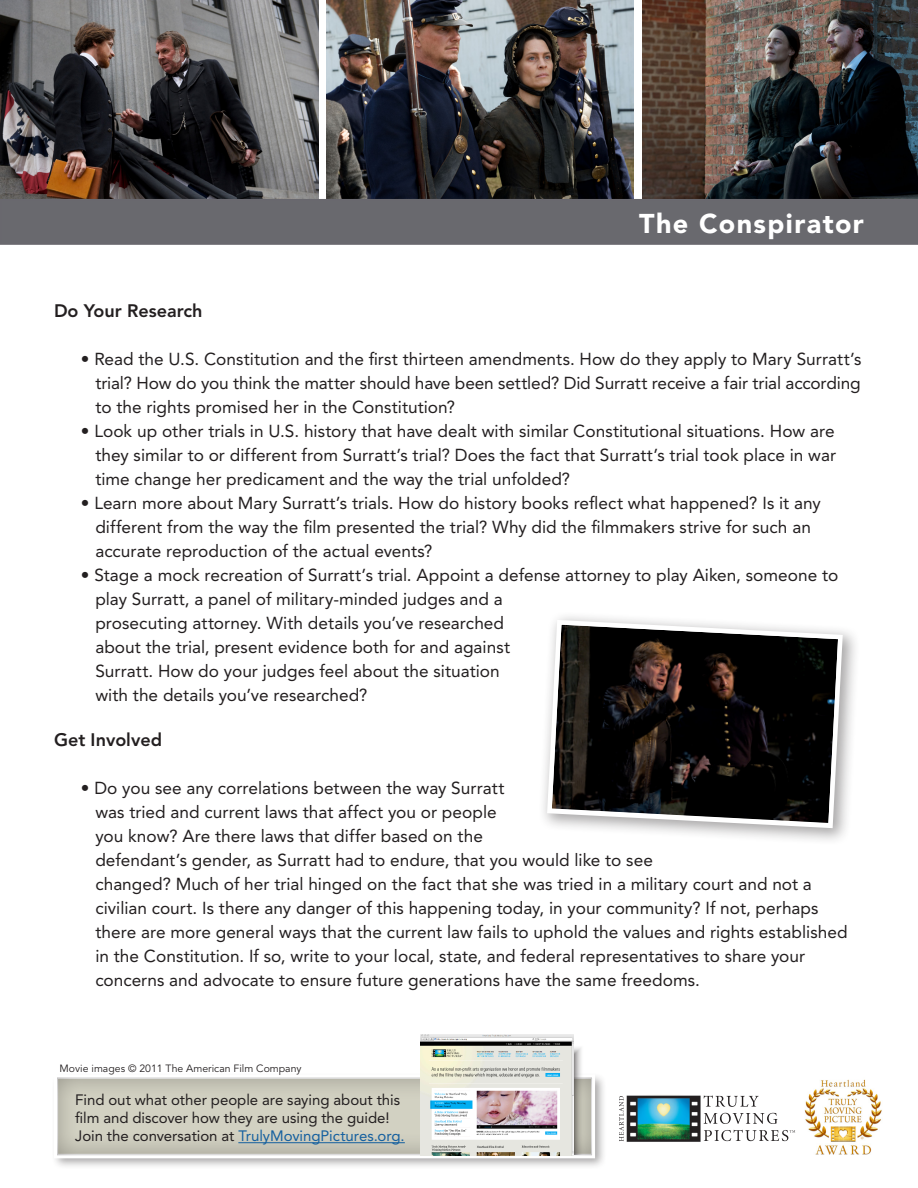
<style>
.page{position:relative;width:918px;height:1188px;background:#fff}
.page>*{position:absolute;margin:0;border:0;box-sizing:border-box;transform-origin:0 0}
.t1{font:900 27px "Avenir LT Std";letter-spacing:.05em;color:#fff}
.Basic_Copy{font:800 18px "Avenir LT Std";color:#231f20}
.Basic_Copy-2{font:17.25px "Avenir LT Std";color:#231f20}
.Basic_Copy-3{font:15px/18px "Avenir LT Std";letter-spacing:-.005em;color:#231f20}
.t2{font:10.5px "Avenir LT Std";color:#231f20}
.s1{color:#15609f}
</style>
<div class="page">
<img style="left:627px;top:1095px;width:74px;height:47px">
<svg style="left:704px;top:1095px;width:55px;height:12px"></svg>
<svg style="left:704px;top:1113px;width:74px;height:11px"></svg>
<svg style="left:704px;top:1130px;width:91px;height:11px"></svg>
<svg style="left:619px;top:1096px;width:5px;height:45px"></svg>
<img style="left:804px;top:1079px;width:78px;height:76px">
<div style="left:52px;top:1072px;width:555px;height:98px;background:#231f20;opacity:.4"></div>
<svg style="left:52px;top:1073px;width:545px;height:87px;background:#d0cfc4"></svg>
<svg style="left:574px;top:1047px;width:10px;height:108px"></svg>
<img style="left:421px;top:1035px;width:153px;height:120px">
<img style="left:642px;top:0;width:276px;height:199px">
<img style="left:327px;top:0;width:307px;height:199px">
<img style="left:1px;top:0;width:318px;height:199px">
<div style="left:1px;top:200px;width:917px;height:44px;background:#69696e"></div>
<div style="left:0;top:199px;width:918px;height:46px;border:2px solid #69686e"></div>
<div style="left:538px;top:611px;width:323px;height:236px;background:#231f20;opacity:.4"></div>
<svg style="left:545px;top:618px;width:300px;height:213px;background:#3b3837"></svg>
<p class="t1" style="left:639px;top:207px;width:226px">The Conspirator</p>
<p class="Basic_Copy" style="left:54px;top:300px;width:150px">Do Your Research</p>
<p class="Basic_Copy-2" style="left:81px;top:349px;width:782px">• Read the U.S. Constitution and the first thirteen amendments. How do they apply to Mary Surratt’s</p>
<p class="Basic_Copy-2" style="left:95px;top:373px;width:767px">trial? How do you think the matter should have been settled? Did Surratt receive a fair trial according</p>
<p class="Basic_Copy-2" style="left:95px;top:397px;width:361px">to the rights promised her in the Constitution?</p>
<p class="Basic_Copy-2" style="left:81px;top:421px;width:755px">• Look up other trials in U.S. history that have dealt with similar Constitutional situations. How are</p>
<p class="Basic_Copy-2" style="left:95px;top:445px;width:742px">they similar to or different from Surratt’s trial? Does the fact that Surratt’s trial took place in war</p>
<p class="Basic_Copy-2" style="left:95px;top:469px;width:476px">time change her predicament and the way the trial unfolded?</p>
<p class="Basic_Copy-2" style="left:81px;top:493px;width:741px">• Learn more about Mary Surratt’s trials. How do history books reflect what happened? Is it any</p>
<p class="Basic_Copy-2" style="left:95px;top:517px;width:717px">different from the way the film presented the trial? Why did the filmmakers strive for such an</p>
<p class="Basic_Copy-2" style="left:95px;top:541px;width:339px">accurate reproduction of the actual events?</p>
<p class="Basic_Copy-2" style="left:81px;top:565px;width:759px">• Stage a mock recreation of Surratt’s trial. Appoint a defense attorney to play Aiken, someone to</p>
<p class="Basic_Copy-2" style="left:95px;top:589px;width:409px">play Surratt, a panel of military-minded judges and a</p>
<p class="Basic_Copy-2" style="left:95px;top:613px;width:410px">prosecuting attorney. With details you’ve researched</p>
<p class="Basic_Copy-2" style="left:95px;top:637px;width:416px">about the trial, present evidence both for and against</p>
<p class="Basic_Copy-2" style="left:95px;top:661px;width:406px">Surratt. How do your judges feel about the situation</p>
<p class="Basic_Copy-2" style="left:95px;top:685px;width:274px">with the details you’ve researched?</p>
<p class="Basic_Copy" style="left:54px;top:729px;width:110px">Get Involved</p>
<p class="Basic_Copy-2" style="left:81px;top:778px;width:425px">• Do you see any correlations between the way Surratt</p>
<p class="Basic_Copy-2" style="left:95px;top:802px;width:403px">was tried and current laws that affect you or people</p>
<p class="Basic_Copy-2" style="left:95px;top:826px;width:389px">you know? Are there laws that differ based on the</p>
<p class="Basic_Copy-2" style="left:95px;top:850px;width:559px">defendant’s gender, as Surratt had to endure, that you would like to see</p>
<p class="Basic_Copy-2" style="left:95px;top:874px;width:718px">changed? Much of her trial hinged on the fact that she was tried in a military court and not a</p>
<p class="Basic_Copy-2" style="left:95px;top:898px;width:725px">civilian court. Is there any danger of this happening today, in your community? If not, perhaps</p>
<p class="Basic_Copy-2" style="left:95px;top:922px;width:754px">there are more general ways that the current law fails to uphold the values and rights established</p>
<p class="Basic_Copy-2" style="left:95px;top:946px;width:711px">in the Constitution. If so, write to your local, state, and federal representatives to share your</p>
<p class="Basic_Copy-2" style="left:95px;top:970px;width:606px">concerns and advocate to ensure future generations have the same freedoms.</p>
<p class="t2" style="left:60px;top:1063px;width:244px">Movie images © 2011 The American Film Company</p>
<p class="Basic_Copy-3" style="left:75px;top:1091px;width:331px">Find out what other people are saying about this film and discover how they are using the guide!<br>Join the conversation at <span class="s1">TrulyMovingPictures.org.</span></p>
</div>
